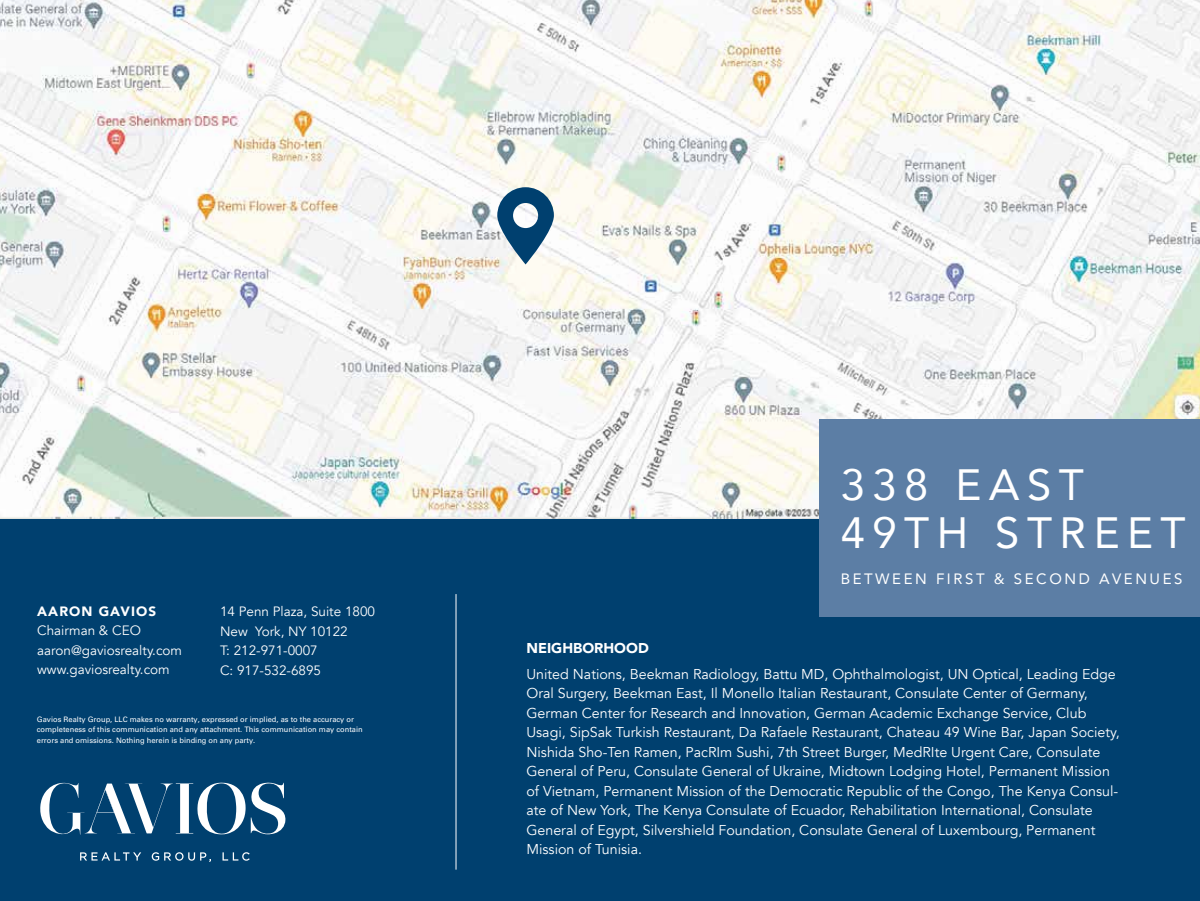
<style>
.page{position:relative;width:1200px;height:901px;background:#fff}
.page>*{position:absolute;margin:0;border:0;box-sizing:border-box;transform-origin:0 0}
.t1{font:43.65px/47.5px "Avenir";letter-spacing:.17em;color:#fff}
.t2{font:15px "Avenir";letter-spacing:.17em;color:#fff}
.t3{font:14.25px/19.5px "Avenir";color:#fff}
.t4{font:900 14.25px "Avenir";color:#fff}
.t5{font:13.5px/19.5px "Avenir";color:#fff}
.t6{font:900 13.5px "Avenir";letter-spacing:.08em;color:#fff}
.t7{font:7.5px/10.5px "Univers LT Std";color:#fff}
</style>
<div class="page">
<div style="left:0;top:0;width:1200px;height:900px;background:#00406f"></div>
<svg style="left:80px;top:852px;width:61px;height:9px"></svg>
<svg style="left:152px;top:852px;width:59px;height:10px"></svg>
<svg style="left:223px;top:852px;width:27px;height:9px"></svg>
<svg style="left:40px;top:782px;width:246px;height:53px"></svg>
<hr style="left:456px;top:594px;width:1px;height:276px;background:#fff">
<img style="left:0;top:0;width:1200px;height:518px">
<svg style="left:497px;top:187px;width:57px;height:77px"></svg>
<div style="left:819px;top:419px;width:381px;height:198px;background:#5c7ea5"></div>
<p class="t6" style="left:37px;top:600px;width:121px">AARON GAVIOS</p>
<p class="t5" style="left:37px;top:621px;width:146px">Chairman &amp; CEO aaron@gaviosrealty.com www.gaviosrealty.com</p>
<p class="t5" style="left:220px;top:602px;width:157px">14 Penn Plaza, Suite 1800<br>New York, NY 10122<br>T: 212-971-0007<br>C: 917-532-6895</p>
<p class="t7" style="left:37px;top:714px;width:327px">Gavios Realty Group, LLC makes no warranty, expressed or implied, as to the accuracy or completeness of this communication and any attachment. This communication may contain errors and omissions. Nothing herein is binding on any party.</p>
<h1 class="t1" style="left:841px;top:460px;width:346px">338 EAST<br>49TH STREET</h1>
<p class="t2" style="left:841px;top:566px;width:343px">BETWEEN FIRST &amp; SECOND AVENUES</p>
<p class="t4" style="left:526px;top:636px;width:124px">NEIGHBORHOOD</p>
<p class="t3" style="left:526px;top:664px;width:595px">United Nations, Beekman Radiology, Battu MD, Ophthalmologist, UN Optical, Leading Edge Oral Surgery, Beekman East, Il Monello Italian Restaurant, Consulate Center of Germany, German Center for Research and Innovation, German Academic Exchange Service, Club Usagi, SipSak Turkish Restaurant, Da Rafaele Restaurant, Chateau 49 Wine Bar, Japan Society, Nishida Sho-Ten Ramen, PacRIm Sushi, 7th Street Burger, MedRIte Urgent Care, Consulate General of Peru, Consulate General of Ukraine, Midtown Lodging Hotel, Permanent Mission of Vietnam, Permanent Mission of the Democratic Republic of the Congo, The Kenya Consul&shy;ate of New York, The Kenya Consulate of Ecuador, Rehabilitation International, Consulate General of Egypt, Silvershield Foundation, Consulate General of Luxembourg, Permanent Mission of Tunisia.</p>
</div>
